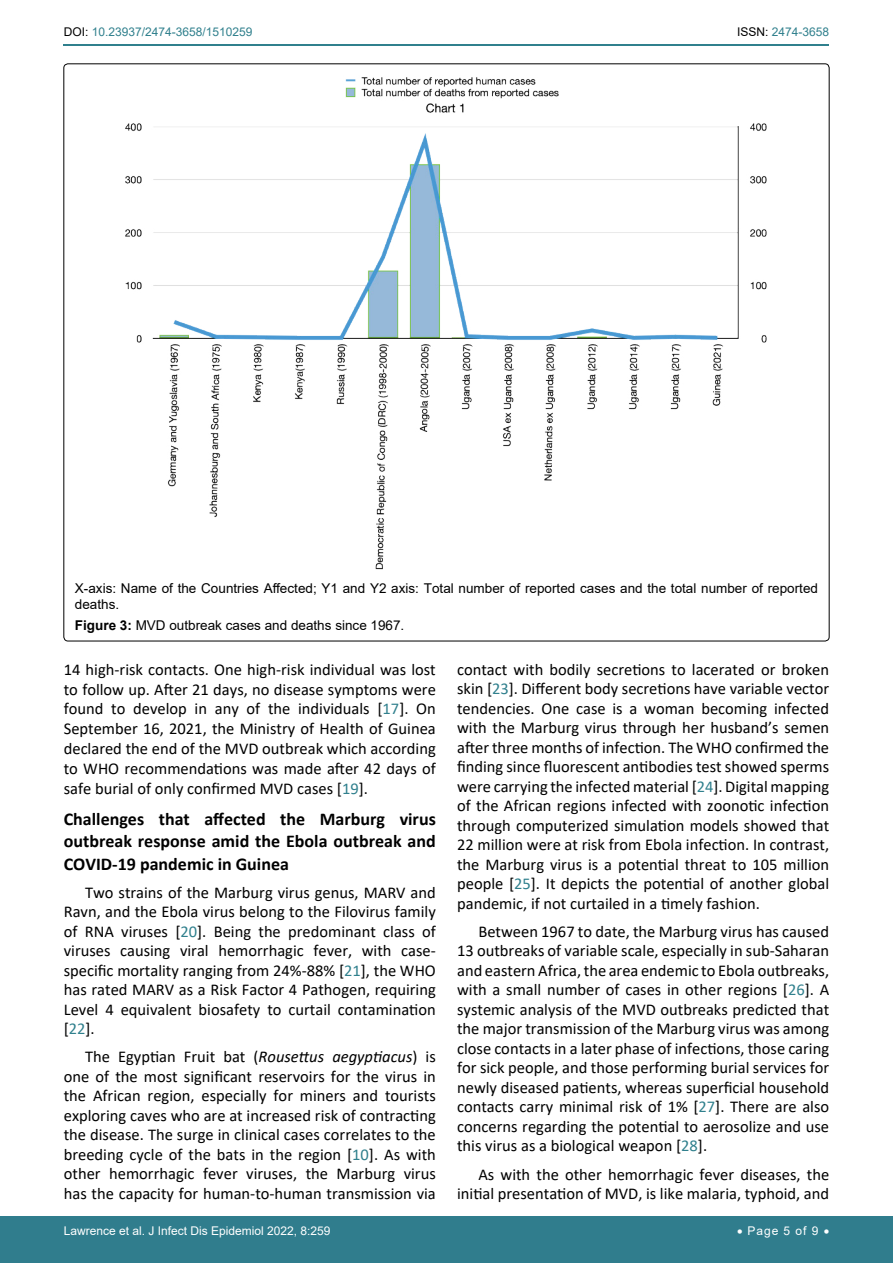
<style>
.page{position:relative;width:893px;height:1263px;background:#fff}
.page>*{position:absolute;margin:0;border:0;box-sizing:border-box;transform-origin:0 0}
.t1{font:700 18px/22.5px "Calibri";color:#000;text-align:justify}
.t2{font:16.5px/19.5px "Calibri";color:#000;text-align:justify}
.t3{font:13.5px/16.2px "Arial";color:#000}
.t4{font:12px "Arial";color:#fff}
.t5{font:12px "Arial";color:#30808d}
.s1{color:#000}
.s2{font-weight:700}
.s3{color:#30808d}
.s4{font-style:italic}
</style>
<div class="page">
<hr style="left:64px;top:45px;width:765px;height:1px;background:#30808d">
<div style="left:0;top:1217px;width:893px;height:46px;background:#307d8d"></div>
<img style="left:125px;top:77px;width:642px;height:493px">
<p class="t5" style="left:64px;top:24px;width:190px"><span class="s1">DOI:</span> 10.23937/2474-3658/1510259</p>
<p class="t5" style="left:737px;top:24px;width:94px"><span class="s1">ISSN:</span> 2474-3658</p>
<p class="t3" style="left:75px;top:580px;width:745px">X-axis: Name of the Countries Affected; Y1 and Y2 axis: Total number of reported cases and the total number of reported deaths.</p>
<p class="t3" style="left:75px;top:617px;width:331px"><span class="s2">Figure 3:</span> MVD outbreak cases and deaths since 1967.</p>
<p class="t2" style="left:64px;top:659px;width:374px">14 high-risk contacts. One high-risk individual was lost to follow up. After 21 days, no disease symptoms were found to develop in any of the individuals [<span class="s3">17</span>]. On September 16, 2021, the Ministry of Health of Guinea declared the end of the MVD outbreak which according to WHO recommendations was made after 42 days of safe burial of only confirmed MVD cases [<span class="s3">19</span>].</p>
<p class="t1" style="left:64px;top:807px;width:374px">Challenges that affected the Marburg virus outbreak response amid the Ebola outbreak and COVID-19 pandemic in Guinea</p>
<p class="t2" style="left:64px;top:882px;width:374px;text-indent:21px">Two strains of the Marburg virus genus, MARV and Ravn, and the Ebola virus belong to the Filovirus family of RNA viruses [<span class="s3">20</span>]. Being the predominant class of viruses causing viral hemorrhagic fever, with case&shy;specific mortality ranging from 24%-88% [<span class="s3">21</span>], the WHO has rated MARV as a Risk Factor 4 Pathogen, requiring Level 4 equivalent biosafety to curtail contamination [<span class="s3">22</span>].</p>
<p class="t2" style="left:64px;top:1046px;width:374px;text-indent:21px">The Egyptian Fruit bat (<span class="s4">Rousettus aegyptiacus</span>) is one of the most significant reservoirs for the virus in the African region, especially for miners and tourists exploring caves who are at increased risk of contracting the disease. The surge in clinical cases correlates to the breeding cycle of the bats in the region [<span class="s3">10</span>]. As with other hemorrhagic fever viruses, the Marburg virus has the capacity for human-to-human transmission via</p>
<p class="t2" style="left:457px;top:659px;width:374px">contact with bodily secretions to lacerated or broken skin [<span class="s3">23</span>]. Different body secretions have variable vector tendencies. One case is a woman becoming infected with the Marburg virus through her husband’s semen after three months of infection. The WHO confirmed the finding since fluorescent antibodies test showed sperms were carrying the infected material [<span class="s3">24</span>]. Digital mapping of the African regions infected with zoonotic infection through computerized simulation models showed that 22 million were at risk from Ebola infection. In contrast, the Marburg virus is a potential threat to 105 million people [<span class="s3">25</span>]. It depicts the potential of another global pandemic, if not curtailed in a timely fashion.</p>
<p class="t2" style="left:457px;top:921px;width:374px;text-indent:21px">Between 1967 to date, the Marburg virus has caused 13 outbreaks of variable scale, especially in sub-Saharan and eastern Africa, the area endemic to Ebola outbreaks, with a small number of cases in other regions [<span class="s3">26</span>]. A systemic analysis of the MVD outbreaks predicted that the major transmission of the Marburg virus was among close contacts in a later phase of infections, those caring for sick people, and those performing burial services for newly diseased patients, whereas superficial household contacts carry minimal risk of 1% [<span class="s3">27</span>]. There are also concerns regarding the potential to aerosolize and use this virus as a biological weapon [<span class="s3">28</span>].</p>
<p class="t2" style="left:457px;top:1164px;width:374px;text-align:right">As with the other hemorrhagic fever diseases, the initial presentation of MVD, is like malaria, typhoid, and</p>
<p class="t4" style="left:64px;top:1223px;width:268px">Lawrence et al. J Infect Dis Epidemiol 2022, 8:259</p>
<p class="t4" style="left:737px;top:1223px;width:94px">• Page 5 of 9 •</p>
</div>
